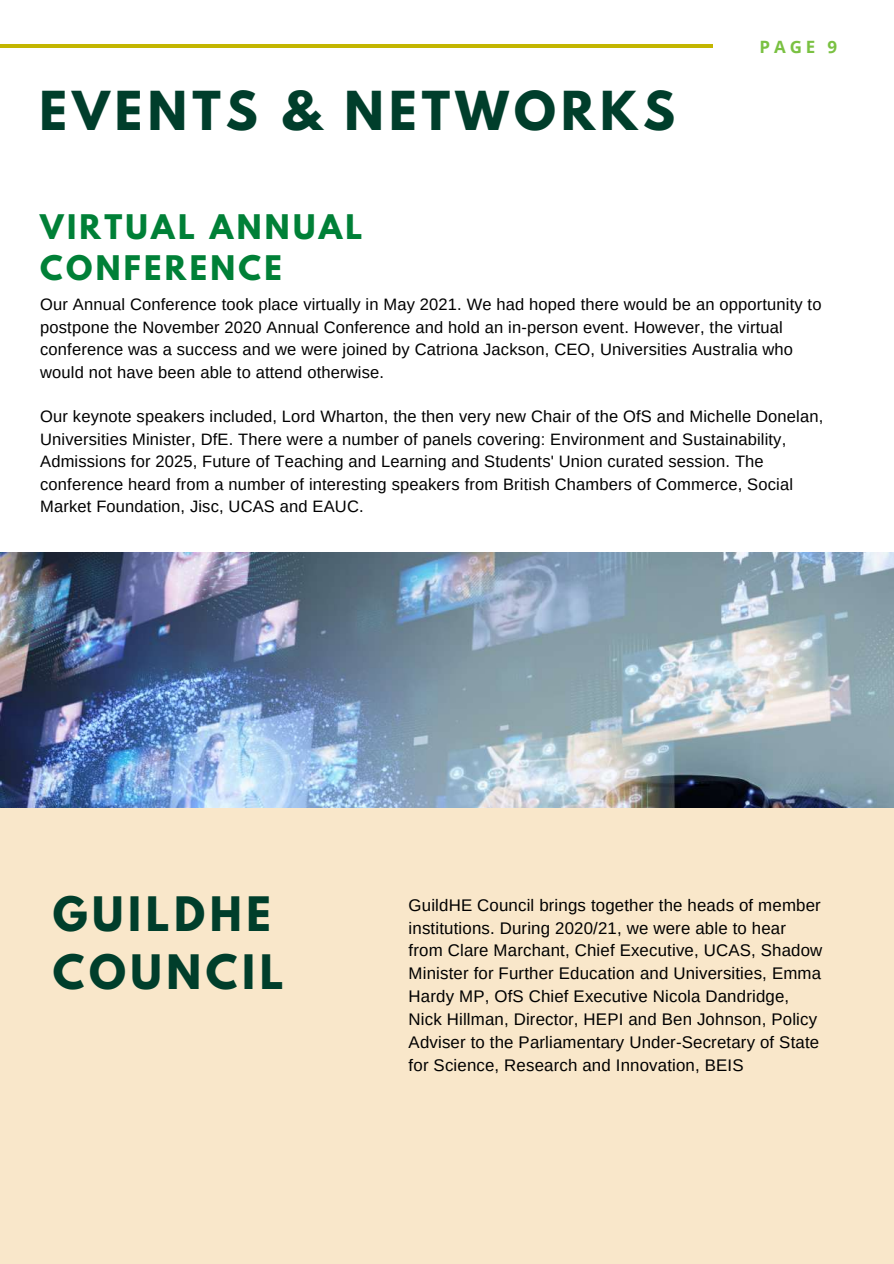
<style>
.page{position:relative;width:894px;height:1264px;background:#fff}
.page>*{position:absolute;margin:0;border:0;box-sizing:border-box;transform-origin:0 0}
.t1{font:700 47.55px "League Spartan";letter-spacing:.11em;color:#003e2b}
.t2{font:700 42px/58.3px "League Spartan";letter-spacing:.11em;color:#003e2b}
.t3{font:700 30px/41.7px "League Spartan";letter-spacing:.11em;color:#008037}
.t4{font:700 16.95px "Open Sans";color:#7ac142}
.t5{font:16.8px/23px "Arimo";letter-spacing:.01em;color:#000}
.t6{font:16.5px/22.5px "Arimo";letter-spacing:.01em;color:#000}
</style>
<div class="page">
<hr style="left:0;top:44px;width:712px;height:3px;background:#c3b600">
<div style="left:0;top:807px;width:893px;height:456px;background:#f9e7ca"></div>
<img style="left:0;top:553px;width:893px;height:254px">
<h1 class="t1" style="left:40px;top:87px;width:636px">EVENTS &amp; NETWORKS</h1>
<h3 class="t3" style="left:40px;top:209px;width:324px">VIRTUAL ANNUAL<br>CONFERENCE</h3>
<p class="t4" style="left:759px;top:35px;width:79px">PAGE 9</p>
<p class="t6" style="left:40px;top:293px;width:782px">Our Annual Conference took place virtually in May 2021. We had hoped there would be an opportunity to postpone the November 2020 Annual Conference and hold an in-person event. However, the virtual conference was a success and we were joined by Catriona Jackson, CEO, Universities Australia who would not have been able to attend otherwise.</p>
<p class="t6" style="left:40px;top:405px;width:784px">Our keynote speakers included, Lord Wharton, the then very new Chair of the OfS and Michelle Donelan, Universities Minister, DfE. There were a number of panels covering: Environment and Sustainability, Admissions for 2025, Future of Teaching and Learning and Students' Union curated session. The conference heard from a number of interesting speakers from British Chambers of Commerce, Social Market Foundation, Jisc, UCAS and EAUC.</p>
<h2 class="t2" style="left:53px;top:890px;width:232px">GUILDHE<br>COUNCIL</h2>
<p class="t5" style="left:408px;top:893px;width:415px">GuildHE Council brings together the heads of member institutions. During 2020/21, we were able to hear from Clare Marchant, Chief Executive, UCAS, Shadow Minister for Further Education and Universities, Emma Hardy MP, OfS Chief Executive Nicola Dandridge, Nick Hillman, Director, HEPI and Ben Johnson, Policy Adviser to the Parliamentary Under-Secretary of State for Science, Research and Innovation, BEIS</p>
</div>
